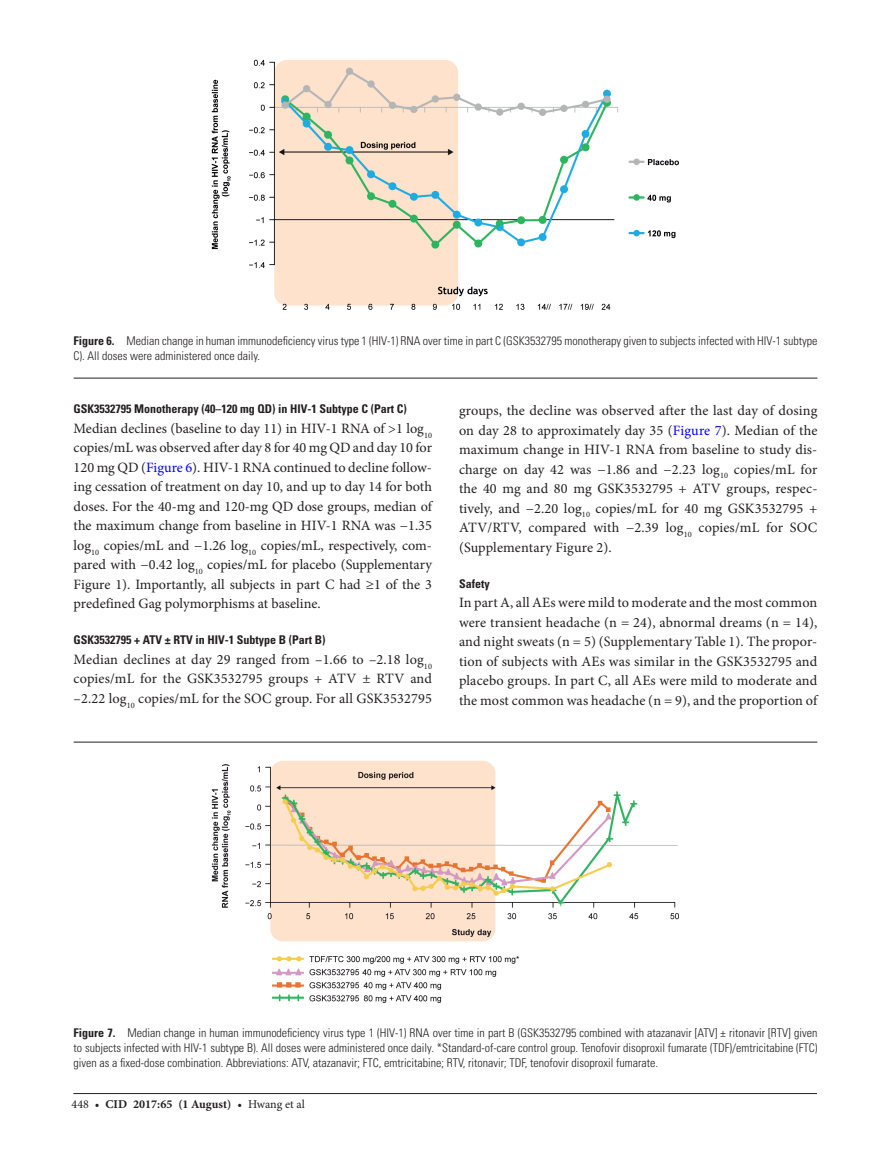
<style>
.page{position:relative;width:891px;height:1174px;background:#fff}
.page>*{position:absolute;margin:0;border:0;box-sizing:border-box;transform-origin:0 0}
.t1{font:14.25px/19.5px "Minion Pro";letter-spacing:.005em;color:#231f20;text-align:justify}
.t2{font:300 condensed 12px/15px "Univers LT Std";color:#231f20}
.t3{font:700 condensed 12px "Univers LT Std";color:#231f20}
.t4{font:700 12px "Minion Pro";color:#231f20}
.s1{font-weight:700}
.s2{color:#00f}
.s3{font-weight:400}
</style>
<div class="page">
<hr style="left:73px;top:1093px;width:744px;height:1px;background:#231f20">
<hr style="left:74px;top:378px;width:743px;height:1px;background:#231f20">
<img style="left:211px;top:59px;width:468px;height:251px">
<hr style="left:74px;top:742px;width:743px;height:1px;background:#231f20">
<img style="left:212px;top:761px;width:467px;height:242px">
<p class="t2" style="left:74px;top:333px;width:745px"><span class="s1">Figure 6.</span> Median change in human immunodeficiency virus type 1 (HIV-1) RNA over time in part C (GSK3532795 monotherapy given to subjects infected with HIV-1 subtype<br>C). All doses were administered once daily.</p>
<p class="t3" style="left:74px;top:402px;width:335px">GSK3532795 Monotherapy (40–120 mg QD) in HIV-1 Subtype C (Part C)</p>
<p class="t1" style="left:74px;top:419px;width:360px">Median declines (baseline to day 11) in HIV-1 RNA of &gt;1 log<sub>10 </sub>copies/mL was observed after day 8 for 40 mg QD and day 10 for 120 mg QD (<span class="s2">Figure 6</span>). HIV-1 RNA continued to decline follow&shy;ing cessation of treatment on day 10, and up to day 14 for both doses. For the 40-mg and 120-mg QD dose groups, median of the maximum change from baseline in HIV-1 RNA was −1.35 log<sub>10</sub> copies/mL and −1.26 log<sub>10</sub> copies/mL, respectively, com&shy;pared with −0.42 log<sub>10</sub> copies/mL for placebo (Supplementary Figure 1). Importantly, all subjects in part C had ≥1 of the 3 predefined Gag polymorphisms at baseline.</p>
<p class="t3" style="left:74px;top:633px;width:253px">GSK3532795 + ATV ± RTV in HIV-1 Subtype B (Part B)</p>
<p class="t1" style="left:74px;top:650px;width:360px">Median declines at day 29 ranged from –1.66 to –2.18 log<sub>10 </sub>copies/mL for the GSK3532795 groups + ATV ± RTV and –2.22 log<sub>10</sub> copies/mL for the SOC group. For all GSK3532795</p>
<p class="t1" style="left:459px;top:401px;width:360px">groups, the decline was observed after the last day of dosing on day 28 to approximately day 35 (<span class="s2">Figure 7</span>). Median of the maximum change in HIV-1 RNA from baseline to study dis&shy;charge on day 42 was −1.86 and −2.23 log<sub>10</sub> copies/mL for the 40 mg and 80 mg GSK3532795 + ATV groups, respec&shy;tively, and −2.20 log<sub>10</sub> copies/mL for 40 mg GSK3532795 + ATV/RTV, compared with −2.39 log<sub>10</sub> copies/mL for SOC (Supplementary Figure 2).</p>
<p class="t3" style="left:459px;top:576px;width:32px">Safety</p>
<p class="t1" style="left:459px;top:593px;width:360px">In part A, all AEs were mild to moderate and the most common were transient headache (n = 24), abnormal dreams (n = 14), and night sweats (n = 5) (Supplementary Table 1). The propor&shy;tion of subjects with AEs was similar in the GSK3532795 and placebo groups. In part C, all AEs were mild to moderate and the most common was headache (n = 9), and the proportion of</p>
<p class="t2" style="left:74px;top:1026px;width:745px;text-align:justify"><span class="s1">Figure 7.</span> Median change in human immunodeficiency virus type 1 (HIV-1) RNA over time in part B (GSK3532795 combined with atazanavir [ATV] ± ritonavir [RTV] given to subjects infected with HIV-1 subtype B). All doses were administered once daily. *Standard-of-care control group. Tenofovir disoproxil fumarate (TDF)/emtricitabine (FTC) given as a fixed-dose combination. Abbreviations: ATV, atazanavir; FTC, emtricitabine; RTV, ritonavir; TDF, tenofovir disoproxil fumarate.</p>
<p class="t4" style="left:72px;top:1095px;width:235px"><span class="s3">448 •</span> CID 2017:65 (1 August) <span class="s3">• Hwang et al</span></p>
</div>
